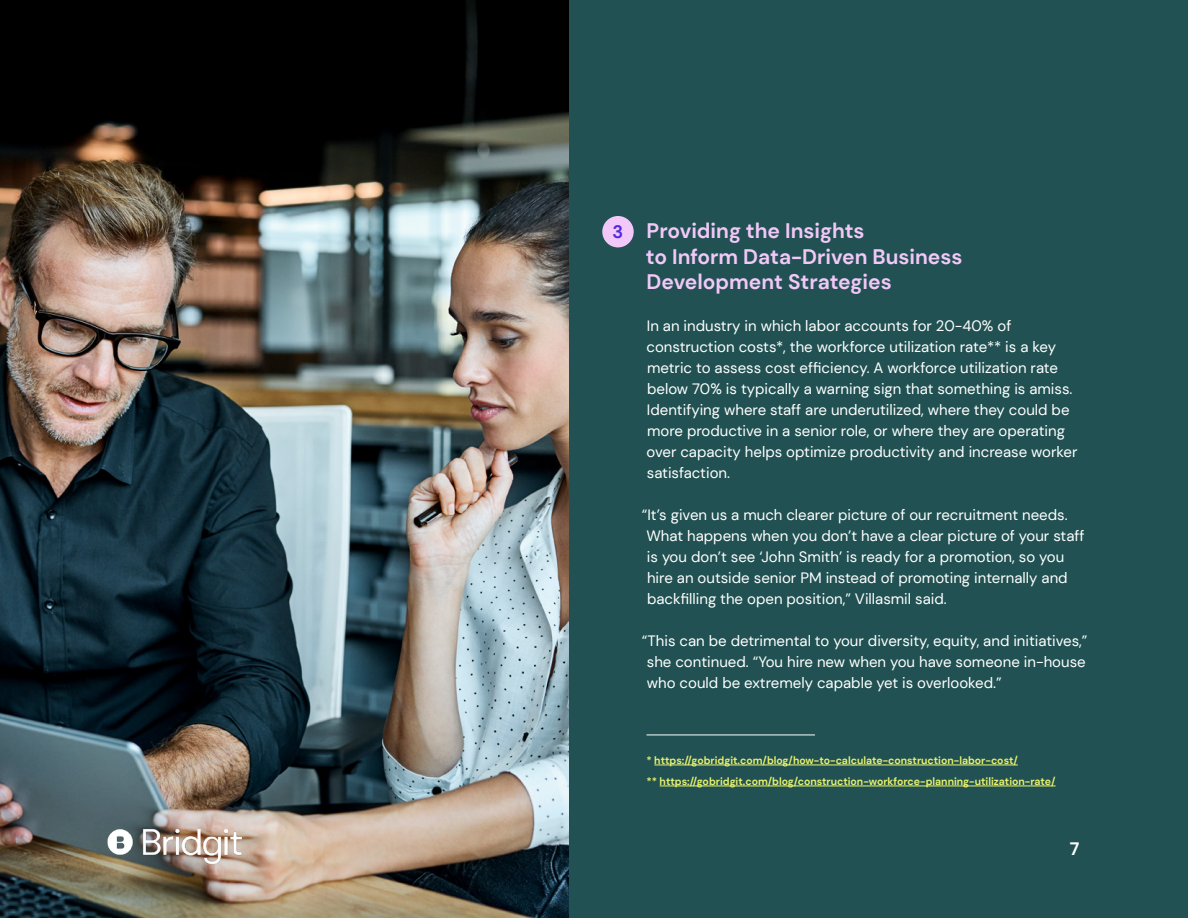
<style>
.page{position:relative;width:1188px;height:918px;background:#fff}
.page>*{position:absolute;margin:0;border:0;box-sizing:border-box;transform-origin:0 0}
.t1{font:700 21px/25.2px "DM Sans";color:#f2c8f9}
.t2{font:700 18px "DM Sans";color:#fff}
.t3{font:700 18px "DM Sans";color:#5329dd}
.t4{font:15px/21px "DM Sans";color:#fff}
.t5{font:700 10.5px "DM Sans";color:#eaf46e}
</style>
<div class="page">
<div style="left:556px;top:0;width:632px;height:918px;background:#215152"></div>
<img style="left:0;top:0;width:568px;height:918px">
<img style="left:90px;top:813px;width:169px;height:58px">
<div style="left:602px;top:216px;width:32px;height:31px;background:#f2c8f9;border-radius:50%"></div>
<hr style="left:654px;top:765px;width:364px;height:1px;background:#eaf46e">
<hr style="left:660px;top:786px;width:396px;height:1px;background:#eaf46e">
<hr style="left:646px;top:735px;width:169px;height:1px;background:#fff">
<p class="t3" style="left:613px;top:221px;width:12px">3</p>
<p class="t1" style="left:647px;top:218px;width:220px">Providing the Insights</p>
<p class="t1" style="left:646px;top:244px;width:318px">to Inform Data-Driven Business<br>Development Strategies</p>
<p class="t4" style="left:647px;top:315px;width:433px">In an industry in which labor accounts for 20-40% of construction costs*, the workforce utilization rate** is a key metric to assess cost efficiency. A workforce utilization rate below 70% is typically a warning sign that something is amiss.<br>Identifying where staff are underutilized, where they could be more productive in a senior role, or where they are operating over capacity helps optimize productivity and increase worker satisfaction.</p>
<p class="t4" style="left:646px;top:504px;width:440px;text-indent:-5px">“It’s given us a much clearer picture of our recruitment needs.<br>What happens when you don’t have a clear picture of your staff is you don’t see ‘John Smith’ is ready for a promotion, so you hire an outside senior PM instead of promoting internally and backfilling the open position,” Villasmil said.</p>
<p class="t4" style="left:647px;top:630px;width:442px;text-align:justify;text-indent:-5px">“This can be detrimental to your diversity, equity, and initiatives,” she continued. “You hire new when you have someone in-house who could be extremely capable yet is overlooked.”</p>
<p class="t5" style="left:646px;top:754px;width:373px">* https://gobridgit.com/blog/how-to-calculate-construction-labor-cost/</p>
<p class="t5" style="left:646px;top:775px;width:411px">** https://gobridgit.com/blog/construction-workforce-planning-utilization-rate/</p>
<p class="t2" style="left:1070px;top:837px;width:11px">7</p>
</div>
